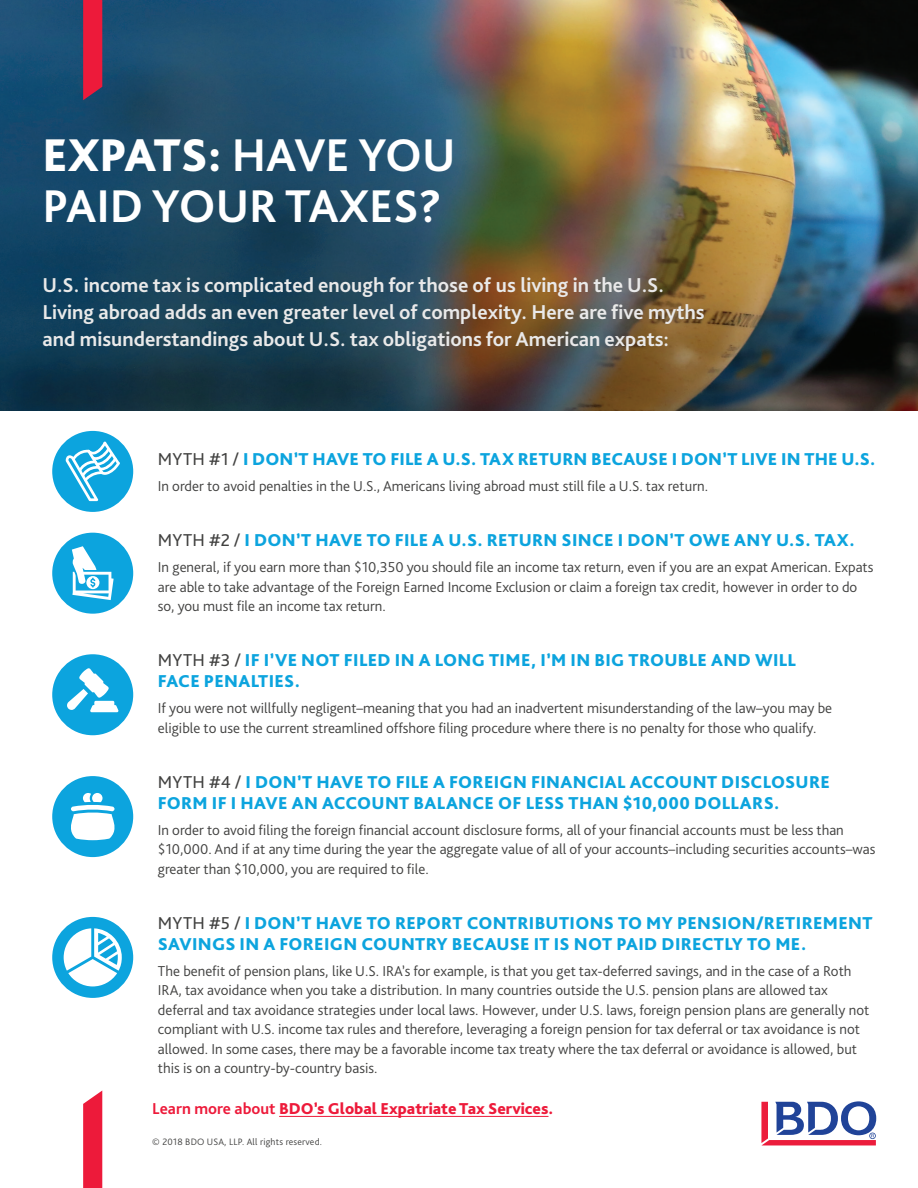
<style>
.page{position:relative;width:918px;height:1188px;background:#fff}
.page>*{position:absolute;margin:0;border:0;box-sizing:border-box;transform-origin:0 0}
.t1{font:700 48px/51px "Bliss Pro";color:#fff}
.t2{font:700 21px/27px "Bliss Pro";color:#e9e9e9}
.t3{font:800 18px/21px "Bliss Pro";letter-spacing:.015em;color:#0ca4de}
.t4{font:800 16.5px "Bliss Pro";color:#ed1a3a}
.t5{font:300 15px/19.5px "Bliss Pro";color:#414140}
.t6{font:300 9.75px "Bliss Pro";letter-spacing:.02em;color:#414140}
.s1{font-weight:800}
.s2{font-weight:400;color:#414140}
.s3{font-weight:700}
</style>
<div class="page">
<img style="left:0;top:0;width:918px;height:410px">
<svg style="left:83px;top:1090px;width:19px;height:98px;background:#ee2c4a"></svg>
<svg style="left:83px;top:0;width:19px;height:100px;background:#dd1d3d"></svg>
<svg style="left:761px;top:1101px;width:115px;height:44px"></svg>
<div style="left:52px;top:431px;width:81px;height:81px;background:#0ca4de;border-radius:50%"></div>
<svg style="left:66px;top:442px;width:54px;height:59px"></svg>
<div style="left:52px;top:533px;width:81px;height:81px;background:#0ca4de;border-radius:50%"></div>
<svg style="left:72px;top:546px;width:42px;height:54px"></svg>
<div style="left:52px;top:654px;width:81px;height:81px;background:#0ca4de;border-radius:50%"></div>
<svg style="left:67px;top:668px;width:52px;height:44px"></svg>
<div style="left:52px;top:776px;width:81px;height:81px;background:#0ca4de;border-radius:50%"></div>
<svg style="left:71px;top:793px;width:44px;height:47px"></svg>
<div style="left:52px;top:917px;width:81px;height:81px;background:#0ca4de;border-radius:50%"></div>
<svg style="left:64px;top:928px;width:58px;height:58px"></svg>
<hr style="left:279px;top:1116px;width:269px;height:1px;background:#ed1a3a">
<h1 class="t1" style="left:43px;top:129px;width:415px"><span class="s1">EXPATS:</span> HAVE YOU<br>PAID YOUR TAXES?</h1>
<h2 class="t2" style="left:43px;top:271px;width:664px">U.S. income tax is complicated enough for those of us living in the U.S.<br>Living abroad adds an even greater level of complexity. Here are five myths and misunderstandings about U.S. tax obligations for American expats:</h2>
<p class="t3" style="left:158px;top:448px;width:719px"><span class="s2">MYTH #1 /</span> I DON’T HAVE TO FILE A U.S. TAX RETURN BECAUSE I DON’T LIVE IN THE U.S.</p>
<p class="t5" style="left:158px;top:476px;width:552px">In order to avoid penalties in the U.S., Americans living abroad must still file a U.S. tax return.</p>
<p class="t3" style="left:158px;top:529px;width:698px"><span class="s2">MYTH #2 /</span> I DON’T HAVE TO FILE A U.S. RETURN SINCE I DON’T OWE ANY U.S. TAX.</p>
<p class="t5" style="left:158px;top:557px;width:717px">In general, if you earn more than $10,350 you should file an income tax return, even if you are an expat American. Expats are able to take advantage of the Foreign Earned Income Exclusion or claim a foreign tax credit, however in order to do so, you must file an income tax return.</p>
<p class="t3" style="left:158px;top:649px;width:640px"><span class="s2">MYTH #3 /</span> IF I’VE NOT FILED IN A LONG TIME, I’M IN BIG TROUBLE AND WILL<br>FACE PENALTIES.</p>
<p class="t5" style="left:158px;top:698px;width:676px">If you were not willfully negligent–meaning that you had an inadvertent misunderstanding of the law–you may be eligible to use the current streamlined offshore filing procedure where there is no penalty for those who qualify.</p>
<p class="t3" style="left:158px;top:771px;width:674px"><span class="s2">MYTH #4 /</span> I DON’T HAVE TO FILE A FOREIGN FINANCIAL ACCOUNT DISCLOSURE<br>FORM IF I HAVE AN ACCOUNT BALANCE OF LESS THAN $10,000 DOLLARS.</p>
<p class="t5" style="left:158px;top:820px;width:719px">In order to avoid filing the foreign financial account disclosure forms, all of your financial accounts must be less than $10,000. And if at any time during the year the aggregate value of all of your accounts–including securities accounts–was greater than $10,000, you are required to file.</p>
<p class="t3" style="left:158px;top:912px;width:716px"><span class="s2">MYTH #5 /</span> I DON’T HAVE TO REPORT CONTRIBUTIONS TO MY PENSION/RETIREMENT<br>SAVINGS IN A FOREIGN COUNTRY BECAUSE IT IS NOT PAID DIRECTLY TO ME.</p>
<p class="t5" style="left:158px;top:961px;width:713px">The benefit of pension plans, like U.S. IRA’s for example, is that you get tax-deferred savings, and in the case of a Roth IRA, tax avoidance when you take a distribution. In many countries outside the U.S. pension plans are allowed tax deferral and tax avoidance strategies under local laws. However, under U.S. laws, foreign pension plans are generally not compliant with U.S. income tax rules and therefore, leveraging a foreign pension for tax deferral or tax avoidance is not allowed. In some cases, there may be a favorable income tax treaty where the tax deferral or avoidance is allowed, but this is on a country-by-country basis.</p>
<p class="t4" style="left:152px;top:1098px;width:402px"><span class="s3">Learn more about</span> BDO’s Global Expatriate Tax Services.</p>
<p class="t6" style="left:152px;top:1136px;width:171px">© 2018 BDO USA, LLP. All rights reserved.</p>
</div>
